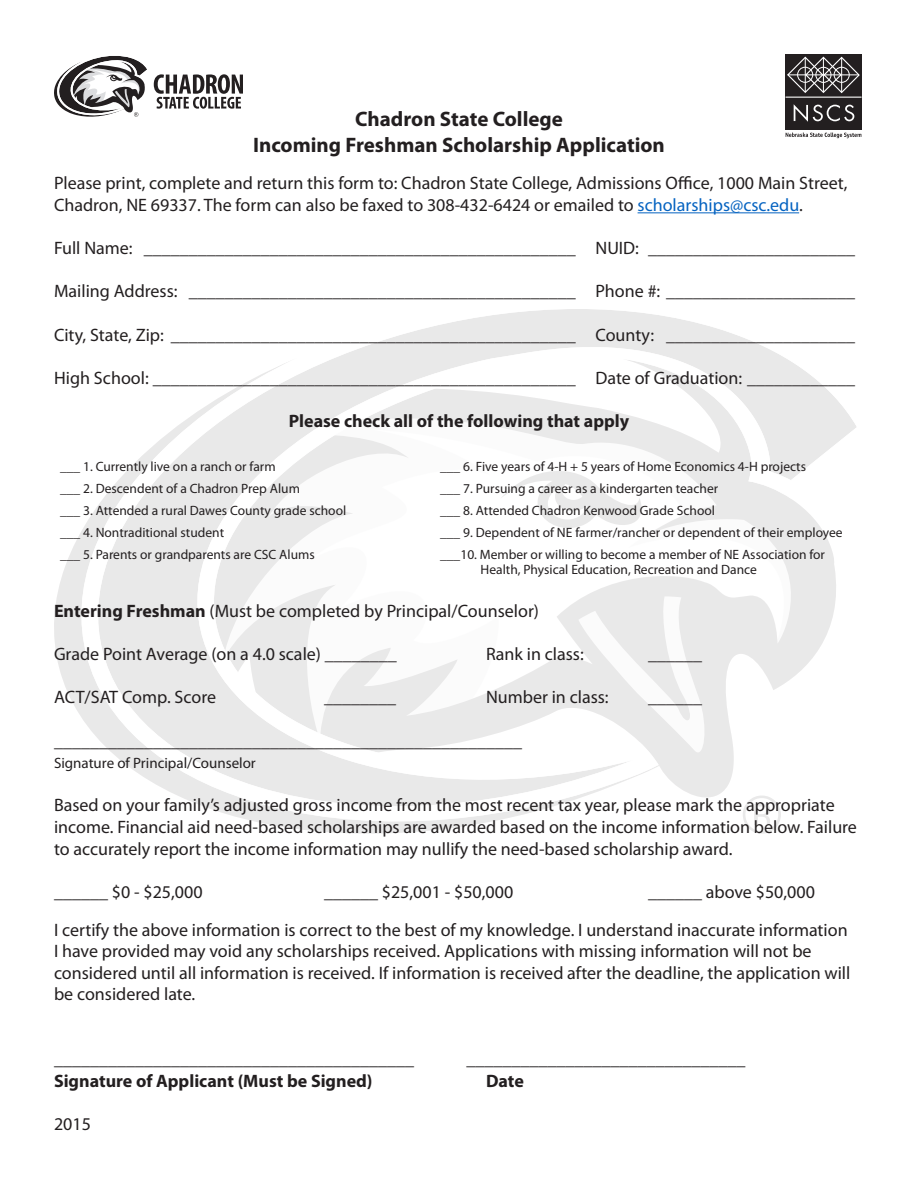
<style>
.page{position:relative;width:918px;height:1188px;background:#fff}
.page>*{position:absolute;margin:0;border:0;box-sizing:border-box;transform-origin:0 0}
.t1{font:700 21px "Myriad Pro";color:#231f20}
.t2{font:18px/21.6px "Myriad Pro";color:#231f20}
.t3{font:700 18px "Myriad Pro";color:#231f20}
.t4{font:15px "Myriad Pro";color:#231f20}
.t5{font:13.5px/14.5px "Myriad Pro";color:#231f20}
.s1{color:#0563c1}
.s2{font-weight:700}
</style>
<div class="page">
<svg style="left:54px;top:309px;width:802px;height:524px"></svg>
<hr style="left:638px;top:212px;width:161px;height:1px;background:#0563c1">
<svg style="left:54px;top:56px;width:189px;height:61px"></svg>
<div style="left:786px;top:54px;width:76px;height:76px;background:#231f20"></div>
<svg style="left:787px;top:56px;width:73px;height:38px"></svg>
<svg style="left:794px;top:104px;width:60px;height:18px"></svg>
<hr style="left:786px;top:97px;width:76px;height:1px;background:#fff">
<svg style="left:786px;top:132px;width:75px;height:6px"></svg>
<p class="t1" style="left:355px;top:108px;width:209px">Chadron State College</p>
<p class="t1" style="left:253px;top:133px;width:413px">Incoming Freshman Scholarship Application</p>
<p class="t2" style="left:54px;top:173px;width:795px">Please print, complete and return this form to: Chadron State College, Admissions Office, 1000 Main Street,<br>Chadron, NE 69337. The form can also be faxed to 308-432-6424 or emailed to <span class="s1">scholarships@csc.edu</span>.</p>
<p class="t2" style="left:54px;top:238px;width:803px">Full Name: ________________________________________________ NUID: _______________________</p>
<p class="t2" style="left:54px;top:281px;width:803px">Mailing Address: ___________________________________________ Phone #: _____________________</p>
<p class="t2" style="left:54px;top:324px;width:803px">City, State, Zip: _____________________________________________ County: _____________________</p>
<p class="t2" style="left:54px;top:367px;width:803px">High School: _______________________________________________ Date of Graduation: ____________</p>
<p class="t3" style="left:289px;top:411px;width:342px">Please check all of the following that apply</p>
<p class="t5" style="left:60px;top:459px;width:217px">___ 1. Currently live on a ranch or farm</p>
<p class="t5" style="left:440px;top:459px;width:367px">___ 6. Five years of 4-H + 5 years of Home Economics 4-H projects</p>
<p class="t5" style="left:60px;top:481px;width:241px">___ 2. Descendent of a Chadron Prep Alum</p>
<p class="t5" style="left:440px;top:481px;width:280px">___ 7. Pursuing a career as a kindergarten teacher</p>
<p class="t5" style="left:60px;top:503px;width:288px">___ 3. Attended a rural Dawes County grade school</p>
<p class="t5" style="left:440px;top:503px;width:276px">___ 8. Attended Chadron Kenwood Grade School</p>
<p class="t5" style="left:60px;top:526px;width:166px">___ 4. Nontraditional student</p>
<p class="t5" style="left:440px;top:526px;width:404px">___ 9. Dependent of NE farmer/rancher or dependent of their employee</p>
<p class="t5" style="left:60px;top:548px;width:256px">___ 5. Parents or grandparents are CSC Alums</p>
<p class="t5" style="left:481px;top:548px;width:346px;text-indent:-40px">___10. Member or willing to become a member of NE Association for<br>Health, Physical Education, Recreation and Dance</p>
<p class="t2" style="left:54px;top:601px;width:487px"><span class="s2">Entering Freshman</span> (Must be completed by Principal/Counselor)</p>
<p class="t2" style="left:54px;top:644px;width:344px">Grade Point Average (on a 4.0 scale) ________</p>
<p class="t2" style="left:486px;top:644px;width:99px">Rank in class:</p>
<p class="t2" style="left:648px;top:644px;width:55px">______</p>
<p class="t2" style="left:54px;top:687px;width:164px">ACT/SAT Comp. Score</p>
<p class="t2" style="left:324px;top:687px;width:73px">________</p>
<p class="t2" style="left:486px;top:687px;width:124px">Number in class:</p>
<p class="t2" style="left:648px;top:687px;width:55px">______</p>
<p class="t2" style="left:54px;top:730px;width:469px">____________________________________________________</p>
<p class="t4" style="left:54px;top:755px;width:203px">Signature of Principal/Counselor</p>
<p class="t2" style="left:54px;top:795px;width:805px">Based on your family’s adjusted gross income from the most recent tax year, please mark the appropriate income. Financial aid need-based scholarships are awarded based on the income information below. Failure to accurately report the income information may nullify the need-based scholarship award.</p>
<p class="t2" style="left:54px;top:881px;width:150px">______ $0 - $25,000</p>
<p class="t2" style="left:324px;top:881px;width:191px">______ $25,001 - $50,000</p>
<p class="t2" style="left:648px;top:881px;width:168px">______ above $50,000</p>
<p class="t2" style="left:54px;top:919px;width:798px">I certify the above information is correct to the best of my knowledge. I understand inaccurate information I have provided may void any scholarships received. Applications with missing information will not be considered until all information is received. If information is received after the deadline, the application will be considered late.</p>
<p class="t2" style="left:54px;top:1049px;width:361px">________________________________________</p>
<p class="t2" style="left:466px;top:1049px;width:280px">_______________________________</p>
<p class="t3" style="left:54px;top:1071px;width:320px">Signature of Applicant (Must be Signed)</p>
<p class="t3" style="left:486px;top:1071px;width:39px">Date</p>
<p class="t2" style="left:54px;top:1114px;width:38px">2015</p>
</div>
